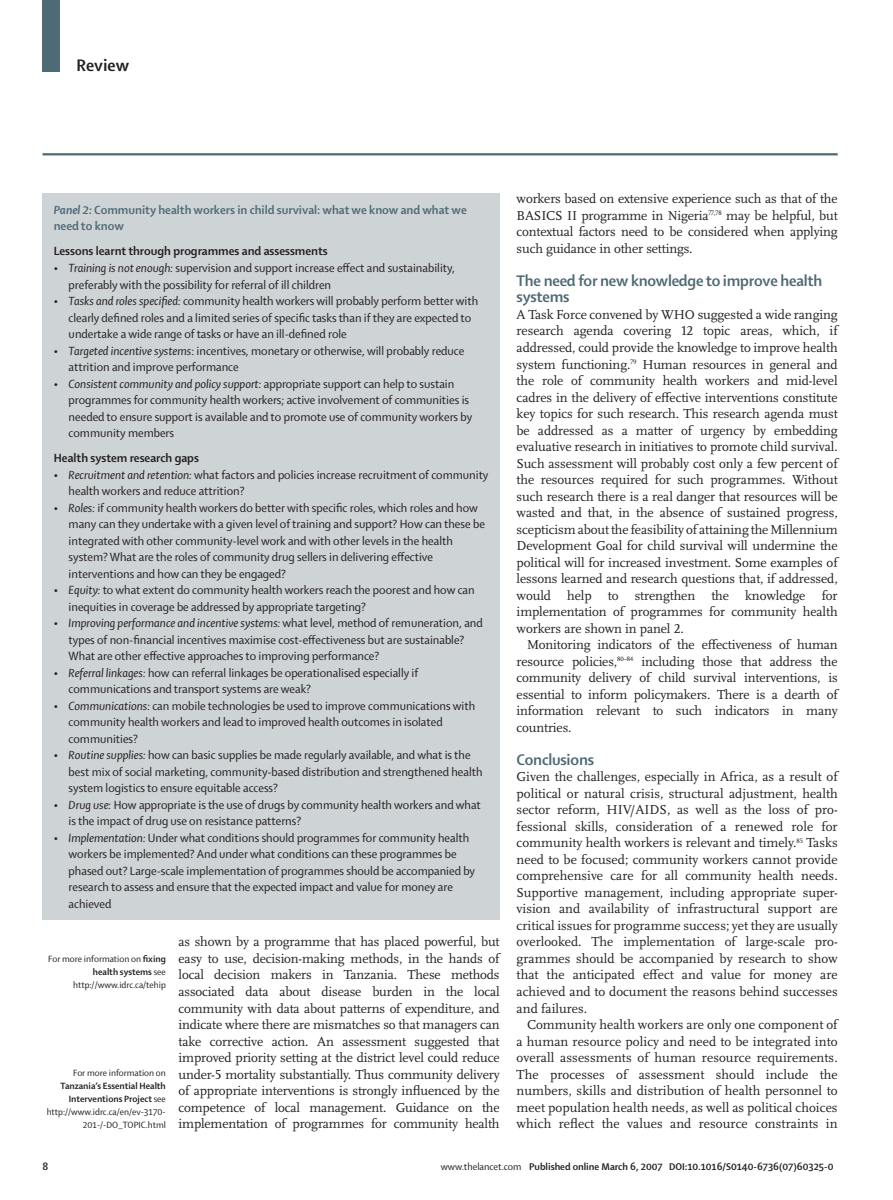
<style>
.page{position:relative;width:893px;height:1200px;background:#fff}
.page>*{position:absolute;margin:0;border:0;box-sizing:border-box;transform-origin:0 0}
.t1{font:700 18px "Shaker 2 Lancet";color:#231f20}
.t2{font:700 16.5px/16.5px "Shaker 2 Lancet";letter-spacing:-.01em;color:#4e6a75}
.t3{font:13.5px/16.5px "Scala Lancet Pro";letter-spacing:-.01em;color:#231f20;text-align:justify}
.t4{font:12.75px/16.5px "Shaker 2 Lancet";color:#231f20}
.t5{font:700 12.75px/16.5px "Shaker 2 Lancet";color:#4e6a75}
.t6{font:700 12.75px "Shaker 2 Lancet";color:#231f20}
.t7{font:700 10.5px "Shaker 2 Lancet";color:#231f20}
.t8{font:9.75px/13.2px "Shaker 2 Lancet";color:#231f20;text-align:right}
.s1{font-style:italic}
.s2{font-weight:700}
.s3{font-weight:400}
</style>
<div class="page">
<div style="left:43px;top:0;width:17px;height:71px;background:#4e6a75"></div>
<hr style="left:43px;top:153px;width:795px;height:2px;background:#4e6a75">
<div style="left:43px;top:193px;width:457px;height:726px;background:#ced3d6"></div>
<h1 class="t1" style="left:77px;top:58px;width:54px">Review</h1>
<p class="t5" style="left:54px;top:202px;width:414px"><span class="s1">Panel 2:</span> Community health workers in child survival: what we know and what we need to know</p>
<p class="t6" style="left:54px;top:246px;width:275px">Lessons learnt through programmes and assessments</p>
<p class="t4" style="left:69px;top:260px;width:388px;text-indent:-15px">• <span class="s1">Training is not enough:</span> supervision and support increase effect and sustainability, preferably with the possibility for referral of ill children</p>
<p class="t4" style="left:69px;top:293px;width:411px;text-indent:-15px">• <span class="s1">Tasks and roles specified:</span> community health workers will probably perform better with clearly defined roles and a limited series of specific tasks than if they are expected to undertake a wide range of tasks or have an ill-defined role</p>
<p class="t4" style="left:69px;top:343px;width:397px;text-indent:-15px">• <span class="s1">Targeted incentive systems</span>: incentives, monetary or otherwise, will probably reduce attrition and improve performance</p>
<p class="t4" style="left:69px;top:376px;width:405px;text-indent:-15px">• <span class="s1">Consistent community and policy support:</span> appropriate support can help to sustain programmes for community health workers; active involvement of communities is needed to ensure support is available and to promote use of community workers by community members</p>
<p class="t6" style="left:54px;top:453px;width:147px">Health system research gaps</p>
<p class="t4" style="left:69px;top:467px;width:421px;text-indent:-15px">• <span class="s1">Recruitment and retention:</span> what factors and policies increase recruitment of community health workers and reduce attrition?</p>
<p class="t4" style="left:69px;top:500px;width:418px;text-indent:-15px">• <span class="s1">Roles:</span> if community health workers do better with specific roles, which roles and how many can they undertake with a given level of training and support? How can these be integrated with other community-level work and with other levels in the health system? What are the roles of community drug sellers in delivering effective interventions and how can they be engaged?</p>
<p class="t4" style="left:69px;top:582px;width:408px;text-indent:-15px">• <span class="s1">Equity:</span> to what extent do community health workers reach the poorest and how can inequities in coverage be addressed by appropriate targeting?</p>
<p class="t4" style="left:69px;top:615px;width:416px;text-indent:-15px">• <span class="s1">Improving performance and incentive systems:</span> what level, method of remuneration, and types of non-financial incentives maximise cost-effectiveness but are sustainable?<br>What are other effective approaches to improving performance?</p>
<p class="t4" style="left:69px;top:665px;width:351px;text-indent:-15px">• <span class="s1">Referral linkages:</span> how can referral linkages be operationalised especially if communications and transport systems are weak?</p>
<p class="t4" style="left:69px;top:698px;width:408px;text-indent:-15px">• <span class="s1">Communications:</span> can mobile technologies be used to improve communications with community health workers and lead to improved health outcomes in isolated communities?</p>
<p class="t4" style="left:69px;top:747px;width:415px;text-indent:-15px">• <span class="s1">Routine supplies:</span> how can basic supplies be made regularly available, and what is the best mix of social marketing, community-based distribution and strengthened health system logistics to ensure equitable access?</p>
<p class="t4" style="left:69px;top:797px;width:414px;text-indent:-15px">• <span class="s1">Drug use:</span> How appropriate is the use of drugs by community health workers and what is the impact of drug use on resistance patterns?</p>
<p class="t4" style="left:69px;top:830px;width:408px;text-indent:-15px">• <span class="s1">Implementation:</span> Under what conditions should programmes for community health workers be implemented? And under what conditions can these programmes be phased out? Large-scale implementation of programmes should be accompanied by research to assess and ensure that the expected impact and value for money are achieved</p>
<p class="t8" style="left:48px;top:952px;width:119px">For more information on <span class="s2">fixing health systems</span> see http://www.idrc.ca/tehip</p>
<p class="t8" style="left:73px;top:1066px;width:94px">For more information on</p>
<p class="t8" style="left:47px;top:1079px;width:121px"><span class="s2">Tanzania’s Essential Health<br>Interventions Project</span> see http://www.idrc.ca/en/ev-3170-<br>201-/-DO_TOPIC.html</p>
<p class="t3" style="left:179px;top:934px;width:323px">as shown by a programme that has placed powerful, but easy to use, decision-making methods, in the hands of local decision makers in Tanzania. These methods associated data about disease burden in the local community with data about patterns of expenditure, and indicate where there are mismatches so that managers can take corrective action. An assessment suggested that improved priority setting at the district level could reduce under-5 mortality substantially. Thus community delivery of appropriate interventions is strongly influenced by the competence of local management. Guidance on the implementation of programmes for community health</p>
<p class="t3" style="left:517px;top:192px;width:323px">workers based on extensive experience such as that of the BASICS II programme in Nigeria<sup>77,78</sup> may be helpful, but contextual factors need to be considered when applying such guidance in other settings.</p>
<p class="t2" style="left:517px;top:274px;width:307px">The need for new knowledge to improve health systems</p>
<p class="t3" style="left:517px;top:307px;width:323px">A Task Force convened by WHO suggested a wide ranging research agenda covering 12 topic areas, which, if addressed, could provide the knowledge to improve health system functioning.<sup>79</sup> Human resources in general and the role of community health workers and mid-level cadres in the delivery of effective interventions constitute key topics for such research. This research agenda must be addressed as a matter of urgency by embedding evaluative research in initiatives to promote child survival.<br>Such assessment will probably cost only a few percent of the resources required for such programmes. Without such research there is a real danger that resources will be wasted and that, in the absence of sustained progress, scepticism about the feasibility of attaining the Millennium Development Goal for child survival will undermine the political will for increased investment. Some examples of lessons learned and research questions that, if addressed, would help to strengthen the knowledge for implementation of programmes for community health workers are shown in panel 2.</p>
<p class="t3" style="left:517px;top:637px;width:323px;text-indent:11px">Monitoring indicators of the effectiveness of human resource policies,<sup>80–84</sup> including those that address the community delivery of child survival interventions, is essential to inform policymakers. There is a dearth of information relevant to such indicators in many countries.</p>
<p class="t2" style="left:517px;top:752px;width:79px">Conclusions</p>
<p class="t3" style="left:517px;top:769px;width:323px">Given the challenges, especially in Africa, as a result of political or natural crisis, structural adjustment, health sector reform, HIV/AIDS, as well as the loss of pro&shy;fessional skills, consideration of a renewed role for community health workers is relevant and timely.<sup>85</sup> Tasks need to be focused; community workers cannot provide comprehensive care for all community health needs.<br>Supportive management, including appropriate super&shy;vision and availability of infrastructural support are critical issues for programme success; yet they are usually overlooked. The implementation of large-scale pro&shy;grammes should be accompanied by research to show that the anticipated effect and value for money are achieved and to document the reasons behind successes and failures.</p>
<p class="t3" style="left:517px;top:1017px;width:323px;text-indent:11px">Community health workers are only one component of a human resource policy and need to be integrated into overall assessments of human resource requirements.<br>The processes of assessment should include the numbers, skills and distribution of health personnel to meet population health needs, as well as political choices which reflect the values and resource constraints in</p>
<p class="t7" style="left:43px;top:1162px;width:7px">8</p>
<p class="t7" style="left:441px;top:1162px;width:394px"><span class="s3">www.thelancet.com</span> Published online March 6, 2007 DOI:10.1016/S0140-6736(07)60325-0</p>
</div>
